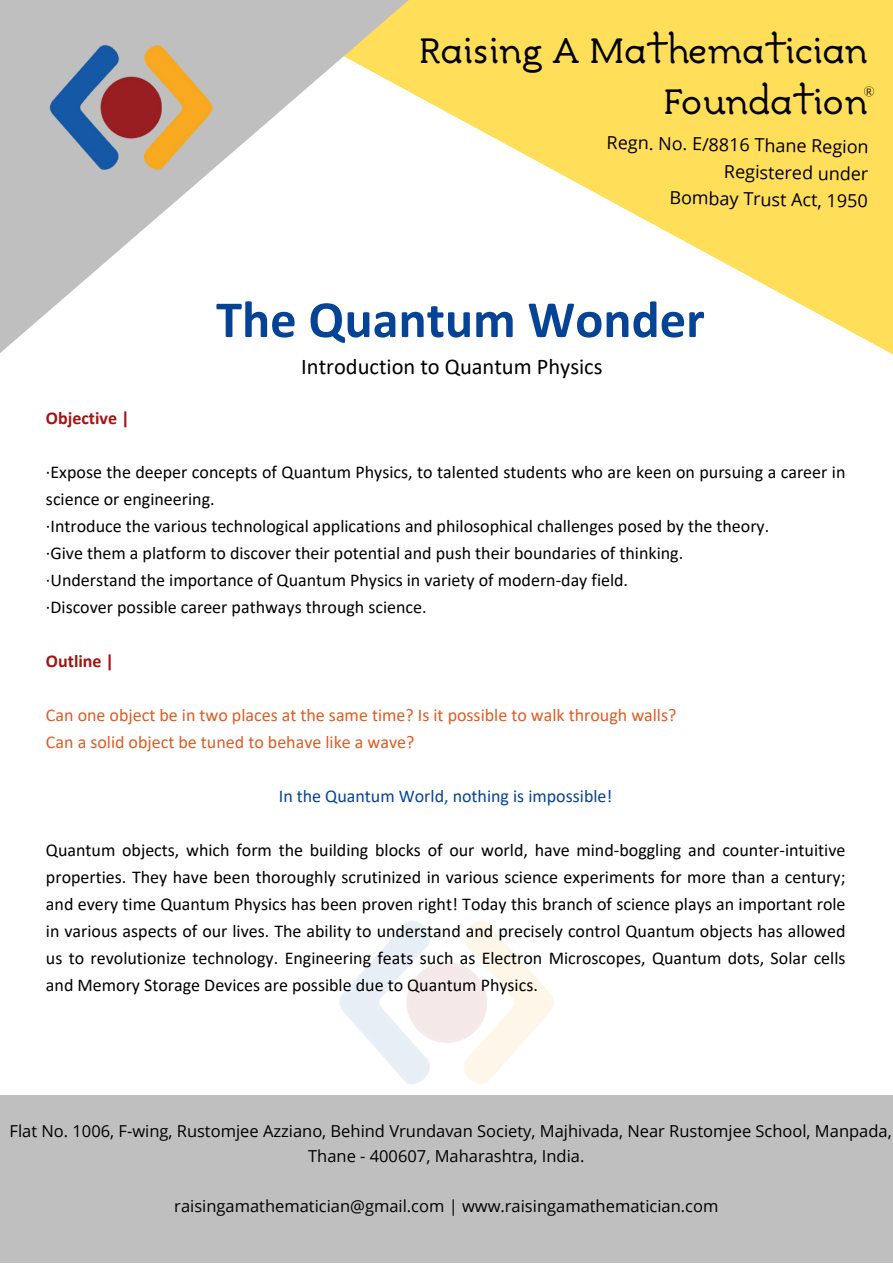
<style>
.page{position:relative;width:893px;height:1264px;background:#fff}
.page>*{position:absolute;margin:0;border:0;box-sizing:border-box;transform-origin:0 0}
.t1{font:700 52.5px "Calibri";color:#054396}
.t2{font:37.5px "Avdira";color:#000}
.t3{font:22.5px "Calibri";color:#000}
.t4{font:18px/27px "Calibri";color:#000}
.t5{font:18px "Calibri";color:#df5c23}
.t6{font:18px "Open Sans";color:#000}
.t7{font:18px "Calibri";color:#054396}
.t8{font:700 18px "Calibri";color:#a41313}
.t9{font:16.5px/24.8px "Open Sans";color:#000;text-align:center}
.t10{font:8.85px "Open Sans";color:#000}
</style>
<div class="page">
<svg style="left:416px;top:0;width:476px;height:354px;fill:#ffde59"></svg>
<svg style="left:0;top:0;width:416px;height:353px"></svg>
<img style="left:45px;top:40px;width:171px;height:137px">
<svg style="left:863px;top:86px;width:11px;height:10px"></svg>
<div style="left:0;top:1094px;width:892px;height:168px;background:#bfbfbf"></div>
<img style="left:339px;top:921px;width:215px;height:163px">
<p class="t2" style="left:419px;top:28px;width:450px">Raising A Mathematician</p>
<p class="t2" style="left:663px;top:80px;width:206px">Foundation</p>
<p class="t10" style="left:866px;top:85px;width:7px">R</p>
<p class="t6" style="left:607px;top:130px;width:263px;rotate:1deg">Regn. No. E/8816 Thane Region</p>
<p class="t6" style="left:724px;top:159px;width:146px;rotate:1deg">Registered under</p>
<p class="t6" style="left:669px;top:185px;width:200px;rotate:1deg">Bombay Trust Act, 1950</p>
<p class="t1" style="left:216px;top:297px;width:490px">The Quantum Wonder</p>
<p class="t3" style="left:301px;top:357px;width:303px">Introduction to Quantum Physics</p>
<p class="t8" style="left:46px;top:411px;width:85px">Objective |</p>
<p class="t4" style="left:46px;top:460px;width:801px">·Expose the deeper concepts of Quantum Physics, to talented students who are keen on pursuing a career in science or engineering.</p>
<p class="t4" style="left:46px;top:514px;width:724px">·Introduce the various technological applications and philosophical challenges posed by the theory.</p>
<p class="t4" style="left:46px;top:541px;width:638px">·Give them a platform to discover their potential and push their boundaries of thinking.</p>
<p class="t4" style="left:46px;top:568px;width:583px">·Understand the importance of Quantum Physics in variety of modern-day field.</p>
<p class="t4" style="left:46px;top:595px;width:382px">·Discover possible career pathways through science.</p>
<p class="t8" style="left:46px;top:653px;width:70px">Outline |</p>
<p class="t5" style="left:46px;top:707px;width:632px">Can one object be in two places at the same time? Is it possible to walk through walls?</p>
<p class="t5" style="left:46px;top:734px;width:370px">Can a solid object be tuned to behave like a wave?</p>
<p class="t7" style="left:279px;top:788px;width:335px">In the Quantum World, nothing is impossible!</p>
<p class="t4" style="left:46px;top:838px;width:801px;text-align:justify">Quantum objects, which form the building blocks of our world, have mind-boggling and counter-intuitive properties. They have been thoroughly scrutinized in various science experiments for more than a century; and every time Quantum Physics has been proven right! Today this branch of science plays an important role in various aspects of our lives. The ability to understand and precisely control Quantum objects has allowed us to revolutionize technology. Engineering feats such as Electron Microscopes, Quantum dots, Solar cells and Memory Storage Devices are possible due to Quantum Physics.</p>
<p class="t9" style="left:10px;top:1118px;width:883px">Flat No. 1006, F-wing, Rustomjee Azziano, Behind Vrundavan Society, Majhivada, Near Rustomjee School, Manpada,<br>Thane - 400607, Maharashtra, India.</p>
<p class="t9" style="left:174px;top:1192px;width:545px">raisingamathematician@gmail.com | www.raisingamathematician.com</p>
</div>
